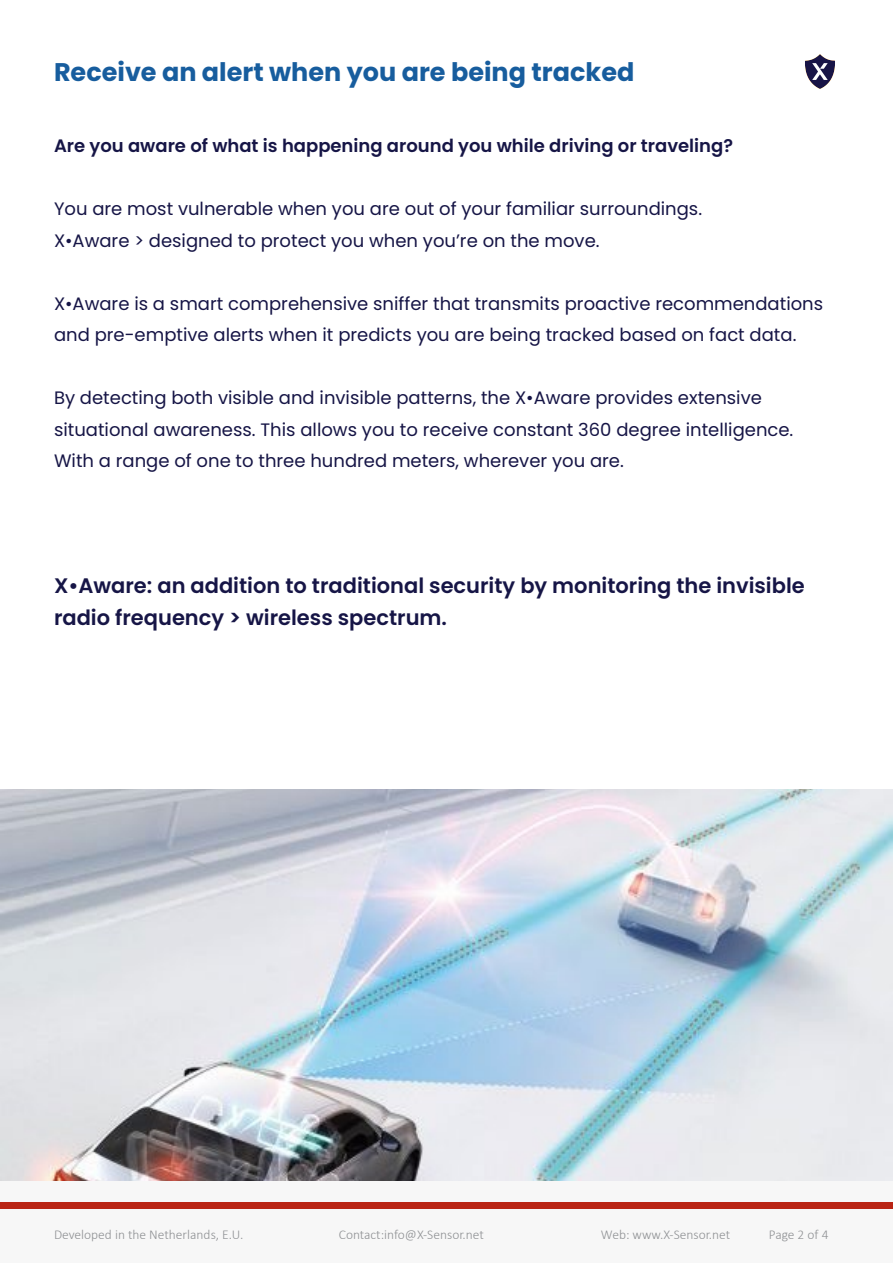
<style>
.page{position:relative;width:893px;height:1263px;background:#fff}
.page>*{position:absolute;margin:0;border:0;box-sizing:border-box;transform-origin:0 0}
.t1{font:700 25.5px "Poppins";color:#175d9e}
.t2{font:600 21px/31.5px "Poppins";color:#161546}
.t3{font:18px/31.5px "Poppins";color:#161546}
.t4{font:600 18px "Poppins";color:#161546}
.t5{font:300 13.5px "Calibri";color:#8f9194}
</style>
<div class="page">
<div style="left:0;top:1180px;width:893px;height:83px;background:#f7f7f7"></div>
<img style="left:805px;top:54px;width:30px;height:35px">
<div style="left:0;top:1203px;width:893px;height:6px;background:#b92414"></div>
<img style="left:0;top:790px;width:893px;height:390px">
<p class="t1" style="left:54px;top:57px;width:582px">Receive an alert when you are being tracked</p>
<p class="t4" style="left:54px;top:135px;width:681px">Are you aware of what is happening around you while driving or traveling?</p>
<p class="t3" style="left:54px;top:193px;width:650px">You are most vulnerable when you are out of your familiar surroundings.</p>
<p class="t3" style="left:54px;top:225px;width:547px">X•Aware &gt; designed to protect you when you’re on the move.</p>
<p class="t3" style="left:54px;top:288px;width:771px">X•Aware is a smart comprehensive sniffer that transmits proactive recommendations and pre-emptive alerts when it predicts you are being tracked based on fact data.</p>
<p class="t3" style="left:54px;top:382px;width:709px">By detecting both visible and invisible patterns, the X•Aware provides extensive</p>
<p class="t3" style="left:54px;top:414px;width:741px">situational awareness. This allows you to receive constant 360 degree intelligence.</p>
<p class="t3" style="left:54px;top:445px;width:571px">With a range of one to three hundred meters, wherever you are.</p>
<p class="t2" style="left:54px;top:570px;width:752px">X•Aware: an addition to traditional security by monitoring the invisible radio frequency &gt; wireless spectrum.</p>
<p class="t5" style="left:54px;top:1226px;width:191px">Developed in the Netherlands, E.U.</p>
<p class="t5" style="left:339px;top:1226px;width:147px">Contact:info@X-Sensor.net</p>
<p class="t5" style="left:601px;top:1226px;width:131px">Web: www.X-Sensor.net</p>
<p class="t5" style="left:769px;top:1226px;width:61px">Page 2 of 4</p>
</div>
